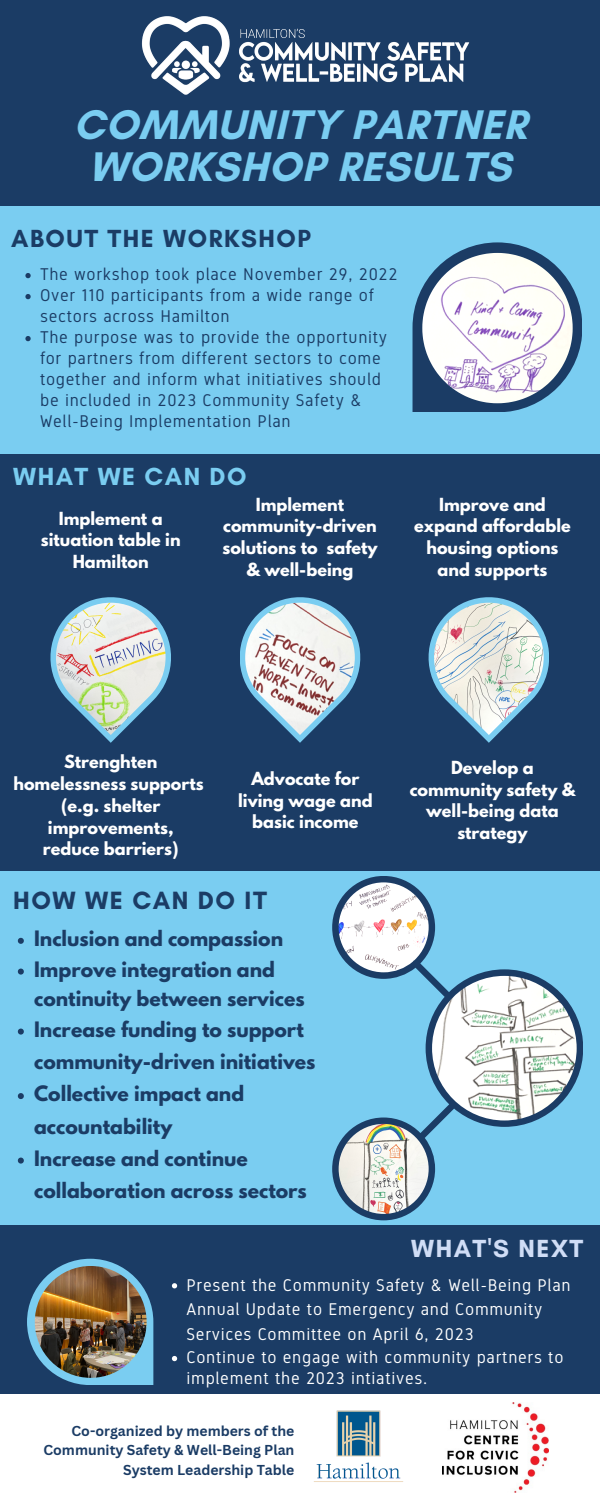
<style>
.page{position:relative;width:600px;height:1500px;background:#1b3c65}
.page>*{position:absolute;margin:0;border:0;box-sizing:border-box;transform-origin:0 0}
.t1{font:700 42.2px/42px "Glacial Indifference";letter-spacing:.02em;color:#7acdf1;text-align:center}
.t2{font:700 25.5px "Glacial Indifference";letter-spacing:.06em;color:#1b3c65}
.t3{font:700 25.2px "Glacial Indifference";letter-spacing:.06em;color:#1b3c65}
.t4{font:700 25.2px "Glacial Indifference";letter-spacing:.06em;color:#7acdf1}
.t5{font:700 25.2px "Glacial Indifference";letter-spacing:.06em;color:#d0ddf6}
.t6{font:700 18.8px/31.5px "League Spartan";color:#1b3c65}
.t7{font:17px/21px "Gidole";letter-spacing:.04em;color:#1b3c65}
.t8{font:17px/24.8px "Gidole";letter-spacing:.04em;color:#fff}
.t9{font:700 16px/21.8px "League Spartan";color:#fff;text-align:center}
.t10{font:700 14px/19.5px "Canva Sans";color:#1b3c65;text-align:right}
</style>
<div class="page">
<div style="left:0;top:207px;width:600px;height:247px;background:#7acdf1"></div>
<img style="left:141px;top:16px;width:329px;height:79px">
<div style="left:0;top:871px;width:600px;height:379px;background:#7acdf1"></div>
<svg style="left:413px;top:242px;width:169px;height:170px"></svg>
<img style="left:422px;top:253px;width:151px;height:150px">
<svg style="left:240px;top:597px;width:120px;height:146px"></svg>
<svg style="left:429px;top:597px;width:120px;height:146px"></svg>
<svg style="left:50px;top:597px;width:121px;height:146px"></svg>
<svg style="left:332px;top:876px;width:251px;height:344px"></svg>
<img style="left:339px;top:1124px;width:89px;height:90px;border-radius:50%">
<img style="left:339px;top:882px;width:90px;height:90px">
<img style="left:432px;top:976px;width:145px;height:144px;border-radius:50%">
<div style="left:0;top:1225px;width:600px;height:160px;background:#1b3c65"></div>
<svg style="left:172px;top:1283px;width:5px;height:5px"></svg>
<svg style="left:172px;top:1356px;width:5px;height:5px"></svg>
<svg style="left:27px;top:1259px;width:126px;height:126px"></svg>
<img style="left:35px;top:1266px;width:112px;height:112px;border-radius:50%">
<div style="left:0;top:1394px;width:599px;height:106px;background:#fff"></div>
<img style="left:442px;top:1402px;width:107px;height:90px">
<img style="left:314px;top:1410px;width:89px;height:72px">
<svg style="left:25px;top:273px;width:6px;height:5px"></svg>
<svg style="left:25px;top:294px;width:6px;height:5px"></svg>
<svg style="left:25px;top:336px;width:6px;height:5px"></svg>
<svg style="left:18px;top:938px;width:6px;height:6px"></svg>
<svg style="left:18px;top:969px;width:6px;height:6px"></svg>
<svg style="left:18px;top:1029px;width:6px;height:6px"></svg>
<svg style="left:18px;top:1093px;width:6px;height:6px"></svg>
<svg style="left:18px;top:1158px;width:6px;height:6px"></svg>
<h1 class="t1" style="left:73px;top:104px;width:455px">COMMUNITY PARTNER<br>WORKSHOP RESULTS</h1>
<h3 class="t3" style="left:11px;top:223px;width:301px">ABOUT THE WORKSHOP</h3>
<p class="t7" style="left:40px;top:264px;width:359px">The workshop took place November 29, 2022<br>Over 110 participants from a wide range of sectors across Hamilton<br>The purpose was to provide the opportunity for partners from different sectors to come together and inform what initiatives should be included in 2023 Community Safety &amp; Well-Being Implementation Plan</p>
<h3 class="t4" style="left:13px;top:461px;width:235px">WHAT WE CAN DO</h3>
<p class="t9" style="left:41px;top:509px;width:141px">Implement a situation table in<br>Hamilton</p>
<p class="t9" style="left:222px;top:495px;width:157px">Implement community-driven solutions to safety &amp; well-being</p>
<p class="t9" style="left:414px;top:495px;width:158px">Improve and expand affordable housing options and supports</p>
<p class="t9" style="left:13px;top:753px;width:192px">Strenghten homelessness supports (e.g. shelter improvements,<br>reduce barriers)</p>
<p class="t9" style="left:238px;top:770px;width:136px">Advocate for living wage and basic income</p>
<p class="t9" style="left:410px;top:759px;width:167px">Develop a community safety &amp; well-being data strategy</p>
<h2 class="t2" style="left:13px;top:884px;width:255px">HOW WE CAN DO IT</h2>
<p class="t6" style="left:34px;top:925px;width:283px">Inclusion and compassion<br>Improve integration and continuity between services<br>Increase funding to support community-driven initiatives<br>Collective impact and accountability<br>Increase and continue collaboration across sectors</p>
<h3 class="t5" style="left:411px;top:1233px;width:174px">WHAT'S NEXT</h3>
<p class="t8" style="left:187px;top:1272px;width:386px">Present the Community Safety &amp; Well-Being Plan<br>Annual Update to Emergency and Community<br>Services Committee on April 6, 2023</p>
<p class="t8" style="left:187px;top:1347px;width:378px;line-height:21px">Continue to engage with community partners to implement the 2023 intiatives.</p>
<p class="t10" style="left:43px;top:1420px;width:253px">Co-organized by members of the<br>Community Safety &amp; Well-Being Plan<br>System Leadership Table</p>
</div>
